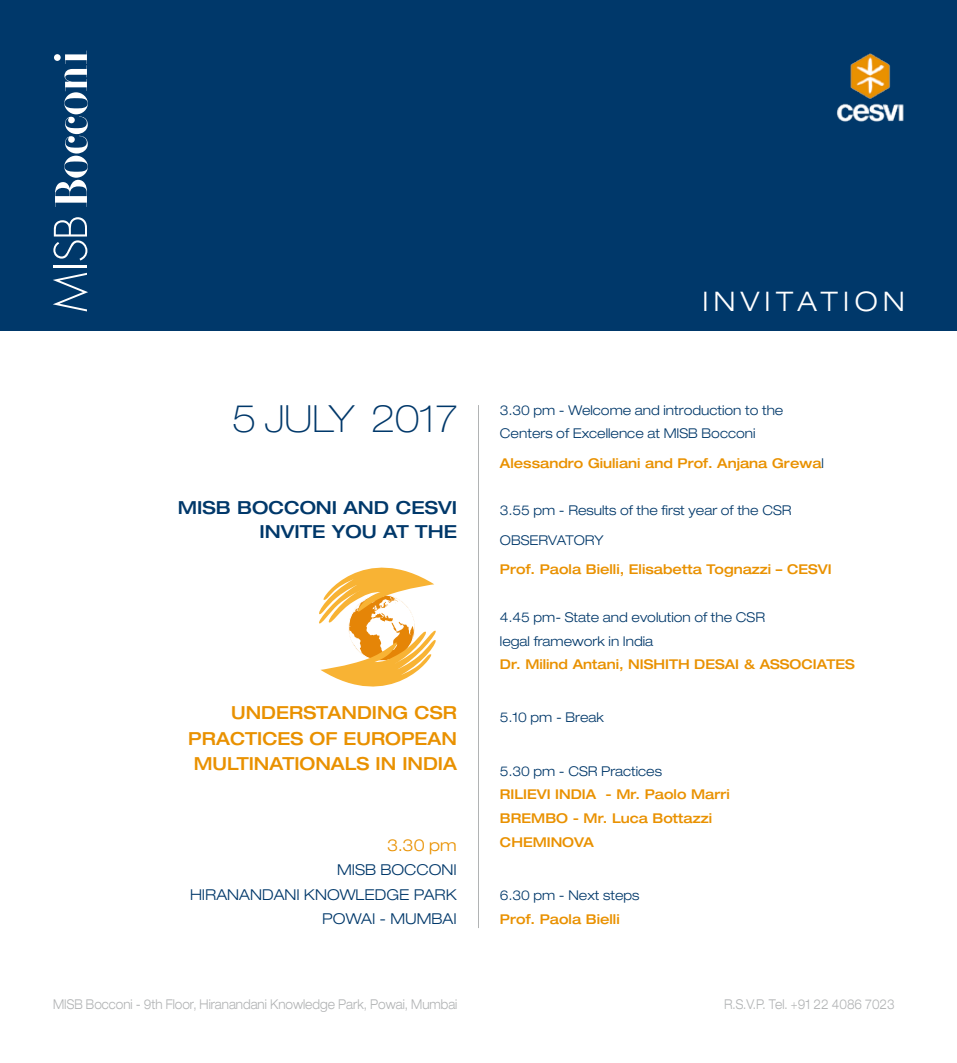
<style>
.page{position:relative;width:957px;height:1063px;background:#fff}
.page>*{position:absolute;margin:0;border:0;box-sizing:border-box;transform-origin:0 0}
.t1{font:100 expanded 37.5px "Helvetica Neue LT Std";color:#00386a}
.t2{font:300 expanded 27px "Helvetica Neue LT Std";color:#fff}
.t3{font:500 expanded 18px "Helvetica Neue LT Std";color:#e99100}
.t4{font:500 expanded 18px/23.4px "Helvetica Neue LT Std";color:#00386a}
.t5{font:300 expanded 16.5px "Helvetica Neue LT Std";color:#e99100}
.t6{font:300 expanded 15px/24.3px "Helvetica Neue LT Std";color:#00386a;text-align:right}
.t7{font:300 expanded 13.5px/23.9px "Helvetica Neue LT Std";color:#00386a}
.t8{font:500 expanded 13.5px "Helvetica Neue LT Std";color:#e99100}
.t9{font:300 expanded 13.5px "Helvetica Neue LT Std";color:#b1b3b4;scale:.84 1}
.s1{font-weight:300;color:#00386a}
</style>
<div class="page">
<div style="left:0;top:0;width:957px;height:331px;background:#00386a"></div>
<hr style="left:478px;top:405px;width:1px;height:523px;background:#b1b3b4">
<svg style="left:54px;top:51px;width:34px;height:156px"></svg>
<svg style="left:53px;top:273px;width:35px;height:38px"></svg>
<hr style="left:54px;top:266px;width:33px;height:2px;background:#fff">
<svg style="left:53px;top:217px;width:34px;height:44px"></svg>
<img style="left:836px;top:53px;width:68px;height:68px">
<svg style="left:319px;top:567px;width:117px;height:120px"></svg>
<h1 class="t1" style="left:232px;top:396px;width:227px">5 JULY 2017</h1>
<h3 class="t4" style="left:260px;top:496px;width:199px;text-indent:-82px">MISB BOCCONI AND CESVI invite</h3>
<h3 class="t4" style="left:332px;top:519px;width:124px">you at the</h3>
<h3 class="t3" style="left:231px;top:702px;width:15px">Understanding</h3>
<h3 class="t3" style="left:415px;top:702px;width:44px">CSR</h3>
<h3 class="t3" style="left:188px;top:727px;width:14px">practices</h3>
<h3 class="t3" style="left:309px;top:727px;width:106px">of European</h3>
<h3 class="t3" style="left:194px;top:753px;width:55px">multinati</h3>
<h3 class="t3" style="left:299px;top:753px;width:122px">onals in India</h3>
<p class="t5" style="left:387px;top:835px;width:71px">3.30 pm</p>
<p class="t6" style="left:190px;top:858px;width:268px">MISB BOCCONI<br>HIRANANDANI KNOWLEDGE PARK<br>POWAI - MUMBAI</p>
<h2 class="t2" style="left:702px;top:285px;width:34px">Invitation</h2>
<p class="t7" style="left:500px;top:398px;width:285px">3.30 pm - Welcome and introduction to the<br>Centers of Excellence at MISB Bocconi</p>
<p class="t8" style="left:500px;top:455px;width:325px">Alessandro Giuliani and Prof. Anjana Grewa<span class="s1">l</span></p>
<p class="t7" style="left:500px;top:496px;width:293px;line-height:29.2px">3.55 pm - Results of the first year of the CSR<br>OBSERVATORY</p>
<p class="t8" style="left:500px;top:561px;width:333px">Prof. Paola Bielli, Elisabetta Tognazzi – CESVI</p>
<p class="t7" style="left:500px;top:605px;width:266px">4.45 pm- State and evolution of the CSR legal framework in India</p>
<p class="t8" style="left:500px;top:656px;width:215px">Dr. Milind Antani, Nishith Desai</p>
<p class="t8" style="left:744px;top:656px;width:68px">&amp; Associates</p>
<p class="t7" style="left:500px;top:706px;width:106px">5.10 pm - Break</p>
<p class="t7" style="left:500px;top:759px;width:164px">5.30 pm - CSR Practices</p>
<p class="t8" style="left:500px;top:786px;width:31px">Rilievi</p>
<p class="t8" style="left:555px;top:786px;width:14px">India</p>
<p class="t8" style="left:605px;top:786px;width:126px">- Mr. Paolo Marri</p>
<p class="t8" style="left:500px;top:810px;width:23px">Bremb</p>
<p class="t8" style="left:556px;top:810px;width:157px">o - Mr. Luca Bottazzi</p>
<p class="t8" style="left:500px;top:834px;width:34px">Chemin</p>
<p class="t8" style="left:562px;top:834px;width:23px">ova</p>
<p class="t7" style="left:500px;top:883px;width:141px">6.30 pm - Next steps</p>
<p class="t8" style="left:500px;top:911px;width:121px">Prof. Paola Bielli</p>
<p class="t9" style="left:53px;top:996px;width:483px">MISB Bocconi - 9th Floor, Hiranandani Knowledge Park, Powai, Mumbai</p>
<p class="t9" style="left:724px;top:996px;width:205px">R.S.V.P. Tel. +91 22 4086 7023</p>
</div>
